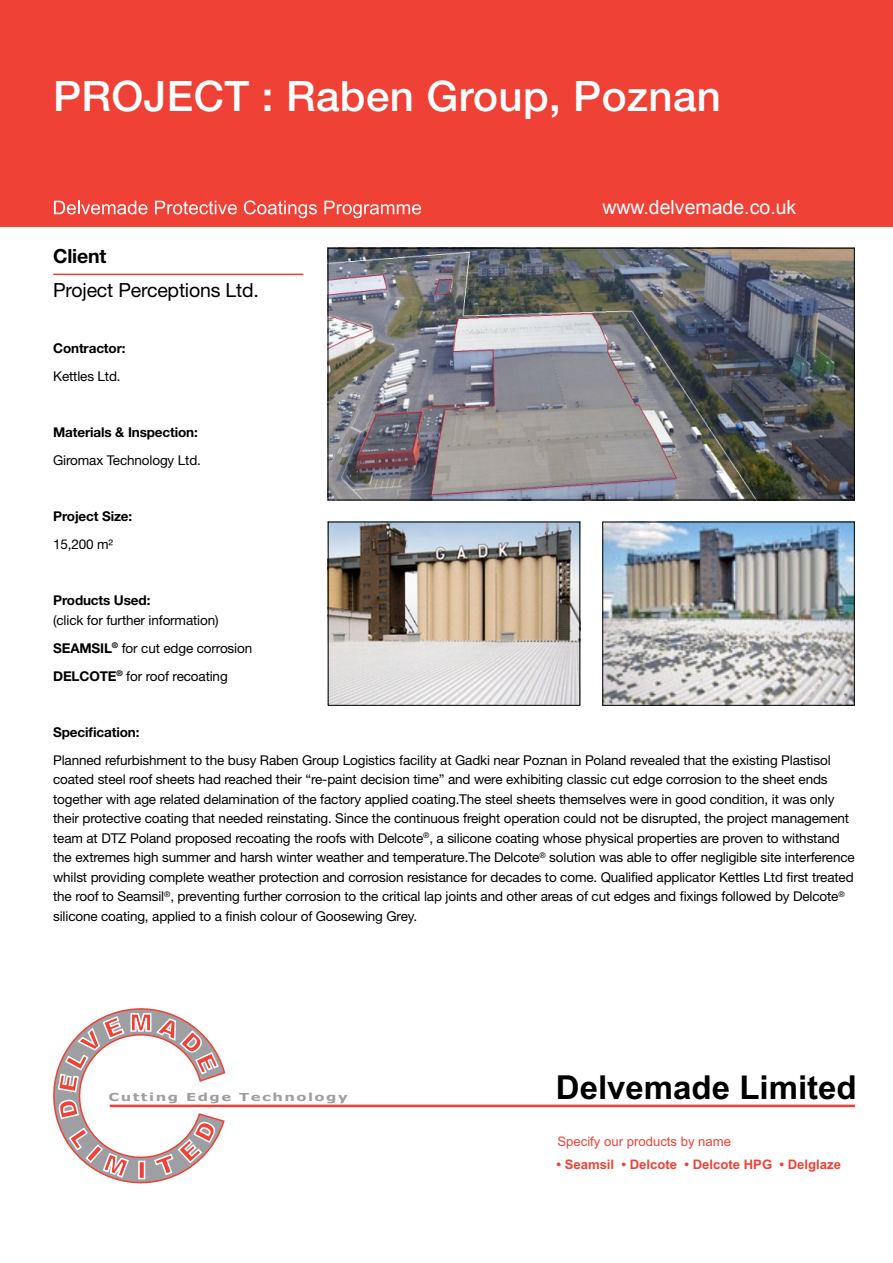
<style>
.page{position:relative;width:893px;height:1263px;background:#fff}
.page>*{position:absolute;margin:0;border:0;box-sizing:border-box;transform-origin:0 0}
.t1{font:500 42px "Helvetica Neue";letter-spacing:.01em;color:#fff}
.t2{font:700 33px "Arial";color:#000}
.t3{font:19.5px "Helvetica Neue";letter-spacing:-.01em;color:#000}
.t4{font:19.5px "Arial";color:#fff}
.t5{font:700 19.5px "Helvetica Neue";letter-spacing:-.01em;color:#000}
.t6{font:13.5px/19.5px "Helvetica Neue";letter-spacing:-.01em;color:#000}
.t7{font:700 13.5px "Helvetica Neue";letter-spacing:-.01em;color:#000}
.t8{font:700 13.2px "Arial";color:#ef4136}
.t9{font:13.2px "Arial";color:#ef4136}
.t10{font:700 11.1px "Verdana";letter-spacing:.1em;color:#9d9fa2;scale:1.33 1}
.s1{font-weight:700}
</style>
<div class="page">
<hr style="left:110px;top:1104px;width:745px;height:3px;background:#ef4136">
<svg style="left:53px;top:1008px;width:173px;height:176px"></svg>
<div style="left:0;top:0;width:893px;height:227px;background:#ef4136"></div>
<img style="left:330px;top:250px;width:523px;height:248px">
<div style="left:328px;top:248px;width:527px;height:252px;border:1px solid #000"></div>
<img style="left:604px;top:524px;width:249px;height:180px">
<div style="left:602px;top:522px;width:253px;height:184px;border:1px solid #000"></div>
<img style="left:330px;top:524px;width:248px;height:180px">
<div style="left:328px;top:522px;width:252px;height:184px;border:1px solid #000"></div>
<svg style="left:54px;top:201px;width:93px;height:13px"></svg>
<svg style="left:155px;top:201px;width:82px;height:13px"></svg>
<svg style="left:244px;top:200px;width:73px;height:18px"></svg>
<svg style="left:324px;top:201px;width:97px;height:17px"></svg>
<hr style="left:53px;top:274px;width:250px;height:1px;background:#ef4136">
<h1 class="t1" style="left:53px;top:71px;width:669px">PROJECT : Raben Group, Poznan</h1>
<h3 class="t5" style="left:53px;top:244px;width:55px">Client</h3>
<h3 class="t3" style="left:53px;top:279px;width:207px">Project Perceptions Ltd.</h3>
<p class="t7" style="left:53px;top:340px;width:74px">Contractor:</p>
<p class="t6" style="left:53px;top:366px;width:69px">Kettles Ltd.</p>
<p class="t7" style="left:53px;top:424px;width:146px">Materials &amp; Inspection:</p>
<p class="t6" style="left:53px;top:450px;width:149px">Giromax Technology Ltd.</p>
<p class="t7" style="left:53px;top:508px;width:81px">Project Size:</p>
<p class="t6" style="left:53px;top:535px;width:61px">15,200 m²</p>
<p class="t7" style="left:53px;top:592px;width:99px">Products Used:</p>
<p class="t6" style="left:53px;top:606px;width:201px;line-height:28px">(click for further information)<br><span class="s1">SEAMSIL</span><sup>®</sup> for cut edge corrosion<br><span class="s1">DELCOTE</span><sup>®</sup> for roof recoating</p>
<h3 class="t4" style="left:602px;top:195px;width:195px">www.delvemade.co.uk</h3>
<p class="t7" style="left:53px;top:724px;width:88px">Specification:</p>
<p class="t6" style="left:53px;top:750px;width:803px">Planned refurbishment to the busy Raben Group Logistics facility at Gadki near Poznan in Poland revealed that the existing Plastisol coated steel roof sheets had reached their “re-paint decision time” and were exhibiting classic cut edge corrosion to the sheet ends together with age related delamination of the factory applied coating.The steel sheets themselves were in good condition, it was only their protective coating that needed reinstating. Since the continuous freight operation could not be disrupted, the project management team at DTZ Poland proposed recoating the roofs with Delcote<sup>®</sup>, a silicone coating whose physical properties are proven to withstand the extremes high summer and harsh winter weather and temperature.The Delcote<sup>®</sup> solution was able to offer negligible site interference whilst providing complete weather protection and corrosion resistance for decades to come. Qualified applicator Kettles Ltd first treated the roof to Seamsil<sup>®</sup>, preventing further corrosion to the critical lap joints and other areas of cut edges and fixings followed by Delcote<sup>® </sup>silicone coating, applied to a finish colour of Goosewing Grey.</p>
<p class="t10" style="left:109px;top:1089px;width:181px">Cutting Edge Technology</p>
<h2 class="t2" style="left:556px;top:1065px;width:302px">Delvemade Limited</h2>
<p class="t9" style="left:557px;top:1133px;width:175px">Specify our products by name</p>
<p class="t8" style="left:556px;top:1156px;width:286px">• Seamsil • Delcote • Delcote HPG • Delglaze</p>
</div>
